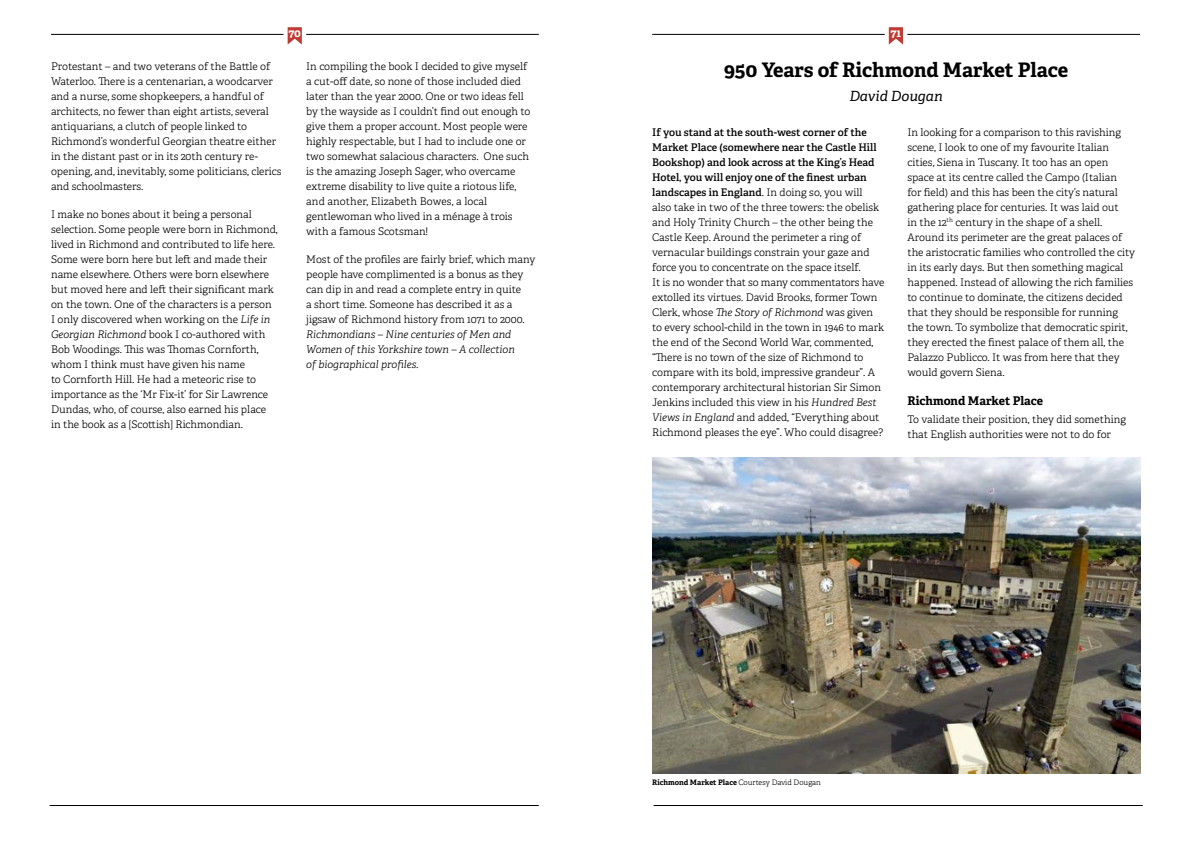
<style>
.page{position:relative;width:1191px;height:842px;background:#fff}
.page>*{position:absolute;margin:0;border:0;box-sizing:border-box;transform-origin:0 0}
.Page_heading{font:700 20px "Adelle";letter-spacing:-.005em;color:#000}
.author{font:italic 14px "Adelle";color:#000}
.Normal_wrd_12{font:700 12px "Adelle";color:#000}
.t1{font:700 11.3px "Adelle";color:#fff}
.Normal_wrd_11{font:300 10.5px/15px "Adelle";color:#000}
.Normal_wrd_12-2{font:300 10.5px/15px "Adelle";color:#000}
.t2{font:700 7.5px "Adelle";color:#000}
.s1{font-style:italic}
.s2{font-weight:600}
.s3{font-weight:300}
</style>
<div class="page">
<hr style="left:51px;top:34px;width:232px;height:1px;background:#000">
<hr style="left:50px;top:805px;width:489px;height:1px;background:#000">
<hr style="left:653px;top:805px;width:489px;height:1px;background:#000">
<svg style="left:288px;top:27px;width:14px;height:18px"></svg>
<hr style="left:306px;top:34px;width:233px;height:1px;background:#000">
<hr style="left:652px;top:34px;width:232px;height:1px;background:#000">
<svg style="left:888px;top:27px;width:15px;height:18px"></svg>
<hr style="left:907px;top:34px;width:233px;height:1px;background:#000">
<img style="left:652px;top:457px;width:488px;height:316px">
<p class="t1" style="left:288px;top:25px;width:14px">70</p>
<p class="t1" style="left:890px;top:25px;width:12px">71</p>
<p class="Normal_wrd_11" style="left:51px;top:59px;width:232px">Protestant – and two veterans of the Battle of Waterloo. There is a centenarian, a woodcarver and a nurse, some shopkeepers, a handful of architects, no fewer than eight artists, several antiquarians, a clutch of people linked to Richmond’s wonderful Georgian theatre either in the distant past or in its 20th century re&shy;opening, and, inevitably, some politicians, clerics and schoolmasters.</p>
<p class="Normal_wrd_11" style="left:51px;top:207px;width:228px">I make no bones about it being a personal selection. Some people were born in Richmond, lived in Richmond and contributed to life here.<br>Some were born here but left and made their name elsewhere. Others were born elsewhere but moved here and left their significant mark on the town. One of the characters is a person I only discovered when working on the <span class="s1">Life in Georgian Richmond</span> book I co-authored with Bob Woodings. This was Thomas Cornforth, whom I think must have given his name<br>to Cornforth Hill. He had a meteoric rise to importance as the ‘Mr Fix-it’ for Sir Lawrence Dundas, who, of course, also earned his place in the book as a [Scottish] Richmondian.</p>
<p class="Normal_wrd_11" style="left:306px;top:59px;width:226px">In compiling the book I decided to give myself a cut-off date, so none of those included died later than the year 2000. One or two ideas fell by the wayside as I couldn’t find out enough to give them a proper account. Most people were highly respectable, but I had to include one or two somewhat salacious characters. One such is the amazing Joseph Sager, who overcame extreme disability to live quite a riotous life, and another, Elizabeth Bowes, a local gentlewoman who lived in a ménage à trois with a famous Scotsman!</p>
<p class="Normal_wrd_11" style="left:306px;top:252px;width:231px">Most of the profiles are fairly brief, which many people have complimented is a bonus as they can dip in and read a complete entry in quite<br>a short time. Someone has described it as a jigsaw of Richmond history from 1071 to 2000.<br><span class="s1">Richmondians – Nine centuries of Men and Women of this Yorkshire town – A collection<br>of biographical profiles.</span></p>
<p class="Page_heading" style="left:723px;top:58px;width:346px">950 Years of Richmond Market Place</p>
<p class="author" style="left:849px;top:87px;width:95px">David Dougan</p>
<p class="Normal_wrd_12-2" style="left:652px;top:125px;width:234px"><span class="s2">If you stand at the south-west corner of the Market Place (somewhere near the Castle Hill Bookshop) and look across at the King’s Head Hotel, you will enjoy one of the finest urban landscapes in England</span>. In doing so, you will also take in two of the three towers: the obelisk and Holy Trinity Church – the other being the Castle Keep. Around the perimeter a ring of vernacular buildings constrain your gaze and force you to concentrate on the space itself.<br>It is no wonder that so many commentators have extolled its virtues. David Brooks, former Town Clerk, whose <span class="s1">The Story of Richmond</span> was given to every school-child in the town in 1946 to mark the end of the Second World War, commented, “There is no town of the size of Richmond to compare with its bold, impressive grandeur”. A contemporary architectural historian Sir Simon Jenkins included this view in his <span class="s1">Hundred Best Views in England</span> and added, “Everything about Richmond pleases the eye”. Who could disagree?</p>
<p class="Normal_wrd_12-2" style="left:907px;top:125px;width:229px">In looking for a comparison to this ravishing scene, I look to one of my favourite Italian cities, Siena in Tuscany. It too has an open space at its centre called the Campo (Italian<br>for field) and this has been the city’s natural gathering place for centuries. It was laid out<br>in the 12<sup>th</sup> century in the shape of a shell.<br>Around its perimeter are the great palaces of the aristocratic families who controlled the city in its early days. But then something magical happened. Instead of allowing the rich families to continue to dominate, the citizens decided that they should be responsible for running the town. To symbolize that democratic spirit, they erected the finest palace of them all, the Palazzo Publicco. It was from here that they would govern Siena.</p>
<p class="Normal_wrd_12" style="left:907px;top:393px;width:137px">Richmond Market Place</p>
<p class="Normal_wrd_12-2" style="left:907px;top:412px;width:220px">To validate their position, they did something that English authorities were not to do for</p>
<p class="t2" style="left:652px;top:777px;width:170px">Richmond Market Place <span class="s3">Courtesy David Dougan</span></p>
</div>
